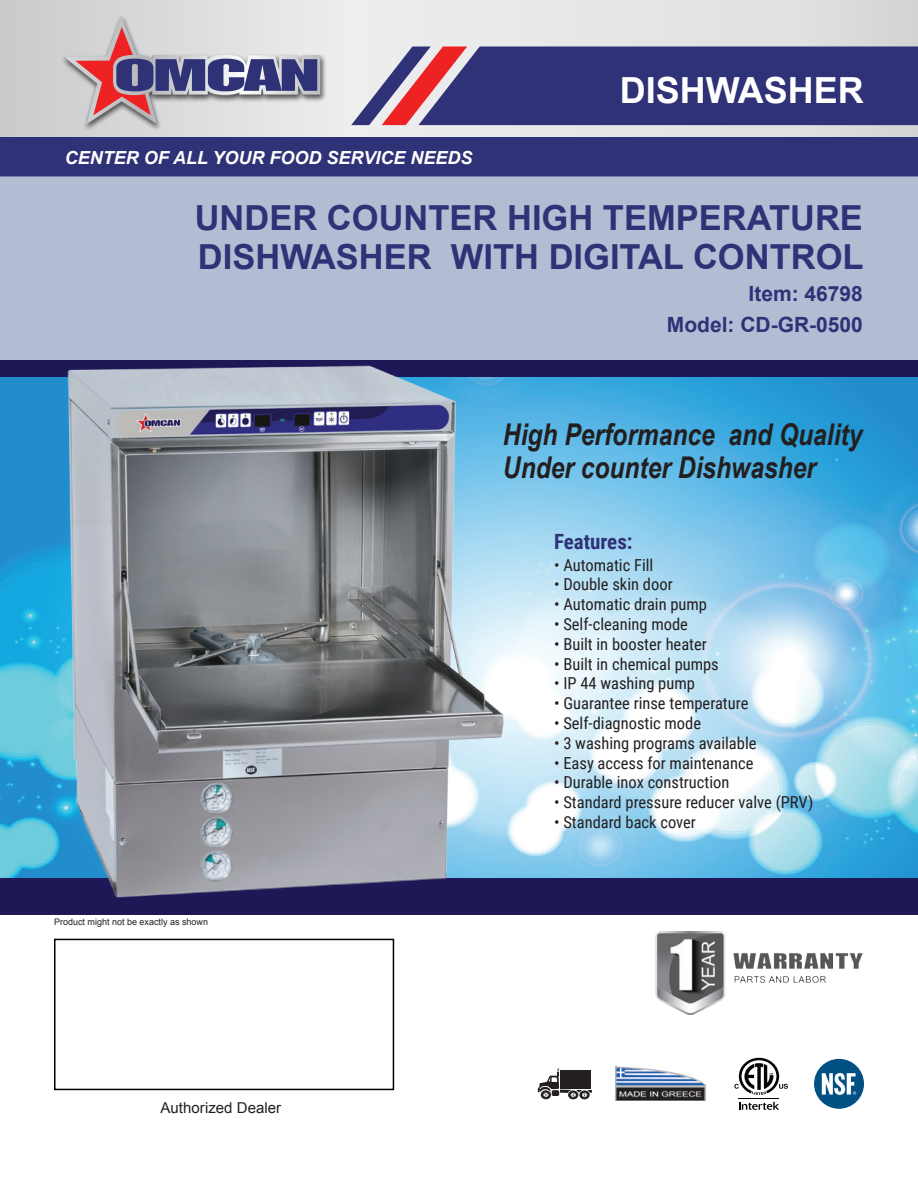
<style>
.page{position:relative;width:918px;height:1188px;background:#fff}
.page>*{position:absolute;margin:0;border:0;box-sizing:border-box;transform-origin:0 0}
.t1{font:700 36px "Arial";color:#fff}
.t2{font:700 34.5px/39px "Arial";color:#2f3276}
.t3{font:italic 700 30px/33px "Arial Narrow";color:#231f20}
.t4{font:700 21px/31.2px "Arial";color:#2f3276;text-align:right}
.t5{font:700 21px "Roboto Condensed";color:#2f3276}
.t6{font:italic 700 18px "Arial";color:#fff}
.t7{font:16.5px "Roboto Condensed";color:#231f20}
.t8{font:15px "Arial";letter-spacing:.005em;color:#231f20}
.t9{font:9px "Arial";color:#231f20}
</style>
<div class="page">
<svg style="left:0;top:0;width:918px;height:137px;background:#dfe0e1"></svg>
<div style="left:0;top:137px;width:918px;height:39px;background:#2f3276"></div>
<svg style="left:351px;top:46px;width:567px;height:79px;background:#4a447e"></svg>
<div style="left:61px;top:14px;width:266px;height:118px;background:#231f20;opacity:.75"></div>
<svg style="left:64px;top:16px;width:256px;height:109px;background:#b6abb9"></svg>
<img style="left:0;top:376px;width:918px;height:502px">
<div style="left:0;top:176px;width:918px;height:184px;background:#b4bcd4"></div>
<div style="left:0;top:360px;width:918px;height:16px;background:#1f1857"></div>
<div style="left:0;top:878px;width:918px;height:37px;background:#1f1857"></div>
<div style="left:54px;top:939px;width:340px;height:151px;border:2px solid #000"></div>
<img style="left:54px;top:357px;width:462px;height:541px">
<svg style="left:541px;top:1090px;width:10px;height:9px"></svg>
<svg style="left:568px;top:1090px;width:10px;height:9px"></svg>
<svg style="left:579px;top:1090px;width:11px;height:9px"></svg>
<svg style="left:538px;top:1068px;width:54px;height:29px"></svg>
<img style="left:616px;top:1067px;width:89px;height:34px">
<svg style="left:739px;top:1102px;width:40px;height:8px"></svg>
<hr style="left:739px;top:1098px;width:40px;height:1px;background:#040503">
<svg style="left:734px;top:1058px;width:54px;height:37px"></svg>
<div style="left:814px;top:1059px;width:50px;height:50px;background:#015084;border-radius:50%"></div>
<svg style="left:822px;top:1073px;width:34px;height:22px"></svg>
<img style="left:656px;top:932px;width:208px;height:83px">
<p class="t6" style="left:65px;top:146px;width:409px">CENTER OF ALL YOUR FOOD SERVICE NEEDS</p>
<h1 class="t1" style="left:620px;top:67px;width:246px">DISHWASHER</h1>
<h2 class="t2" style="left:195px;top:200px;width:670px">UNDER COUNTER HIGH TEMPERATURE<br>DISHWASHER WITH DIGITAL CONTROL</h2>
<p class="t4" style="left:667px;top:278px;width:198px">Item: 46798<br>Model: CD-GR-0500</p>
<h3 class="t3" style="left:503px;top:417px;width:361px">High Performance and Quality<br>Under counter Dishwasher</h3>
<p class="t9" style="left:54px;top:916px;width:156px">Product might not be exactly as shown</p>
<p class="t8" style="left:160px;top:1098px;width:122px">Authorized Dealer</p>
<p class="t5" style="left:554px;top:527px;width:80px">Features:</p>
<p class="t7" style="left:554px;top:553px;width:101px">• Automatic Fill</p>
<p class="t7" style="left:554px;top:573px;width:120px">• Double skin door</p>
<p class="t7" style="left:554px;top:593px;width:155px">• Automatic drain pump</p>
<p class="t7" style="left:554px;top:613px;width:135px">• Self-cleaning mode</p>
<p class="t7" style="left:554px;top:632px;width:154px">• Built in booster heater</p>
<p class="t7" style="left:554px;top:652px;width:166px">• Built in chemical pumps</p>
<p class="t7" style="left:554px;top:672px;width:142px">• IP 44 washing pump</p>
<p class="t7" style="left:554px;top:692px;width:196px">• Guarantee rinse temperature</p>
<p class="t7" style="left:554px;top:712px;width:149px">• Self-diagnostic mode</p>
<p class="t7" style="left:554px;top:731px;width:204px">• 3 washing programs available</p>
<p class="t7" style="left:554px;top:751px;width:201px">• Easy access for maintenance</p>
<p class="t7" style="left:554px;top:771px;width:177px">• Durable inox construction</p>
<p class="t7" style="left:554px;top:791px;width:261px">• Standard pressure reducer valve (PRV)</p>
<p class="t7" style="left:554px;top:811px;width:143px">• Standard back cover</p>
</div>
